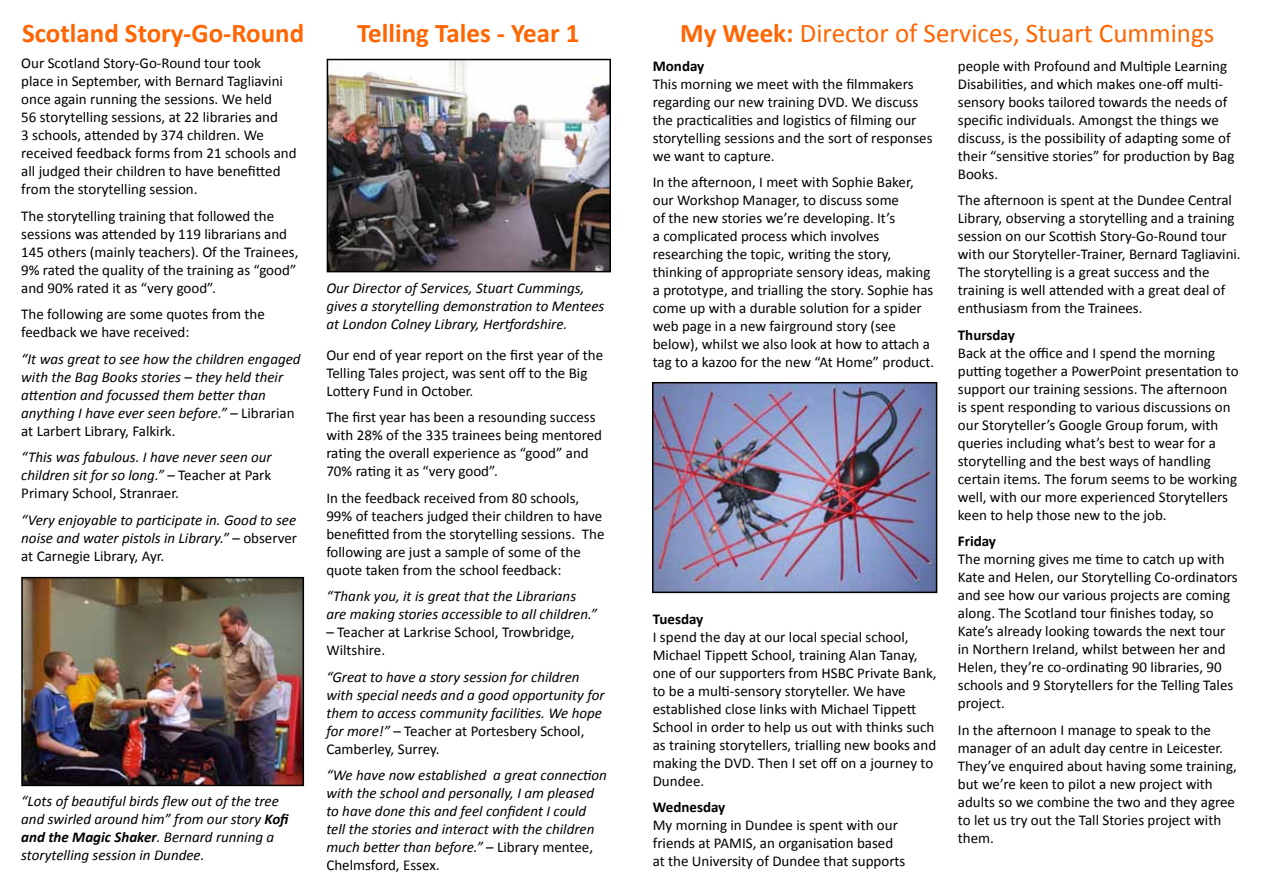
<style>
.page{position:relative;width:1263px;height:893px;background:#fff}
.page>*{position:absolute;margin:0;border:0;box-sizing:border-box;transform-origin:0 0}
.t1{font:27px "Calibri";color:#ff6500}
.t2{font:700 27px "Calibri";color:#ff6500}
.t3{font:15px/18px "Calibri";color:#000}
.t4{font:italic 15px/18px "Calibri";color:#000}
.t5{font:700 15px "Calibri";color:#000}
.s1{font-style:normal}
.s2{font-weight:700}
</style>
<div class="page">
<img style="left:655px;top:385px;width:279px;height:205px">
<div style="left:652px;top:382px;width:285px;height:211px;border:2px solid #000"></div>
<img style="left:24px;top:580px;width:277px;height:203px">
<div style="left:21px;top:577px;width:283px;height:209px;border:2px solid #000"></div>
<img style="left:330px;top:62px;width:278px;height:207px">
<div style="left:327px;top:59px;width:284px;height:213px;border:2px solid #000"></div>
<h1 class="t2" style="left:22px;top:16px;width:284px">Scotland Story-Go-Round</h1>
<p class="t3" style="left:21px;top:53px;width:277px">Our Scotland Story-Go-Round tour took place in September, with Bernard Tagliavini once again running the sessions. We held<br>56 storytelling sessions, at 22 libraries and<br>3 schools, attended by 374 children. We received feedback forms from 21 schools and all judged their children to have benefitted from the storytelling session.</p>
<p class="t3" style="left:21px;top:206px;width:279px">The storytelling training that followed the sessions was attended by 119 librarians and 145 others (mainly teachers). Of the Trainees, 9% rated the quality of the training as “good” and 90% rated it as “very good”.</p>
<p class="t3" style="left:21px;top:304px;width:245px">The following are some quotes from the feedback we have received:</p>
<p class="t4" style="left:21px;top:349px;width:281px">“It was great to see how the children engaged with the Bag Books stories – they held their attention and focussed them better than anything I have ever seen before.” <span class="s1">– Librarian at Larbert Library, Falkirk.</span></p>
<p class="t4" style="left:21px;top:447px;width:252px;text-align:justify">“This was fabulous. I have never seen our children sit for so long.” <span class="s1">– Teacher at Park Primary School, Stranraer.</span></p>
<p class="t4" style="left:21px;top:510px;width:277px;text-align:justify">“Very enjoyable to participate in. Good to see noise and water pistols in Library.” <span class="s1">– observer at Carnegie Library, Ayr.</span></p>
<p class="t4" style="left:21px;top:792px;width:271px">“Lots of beautiful birds flew out of the tree and swirled around him” from our story <span class="s2">Kofi and the Magic Shaker</span>. Bernard running a storytelling session in Dundee.</p>
<h1 class="t2" style="left:357px;top:16px;width:224px">Telling Tales - Year 1</h1>
<p class="t4" style="left:326px;top:279px;width:280px">Our Director of Services, Stuart Cummings, gives a storytelling demonstration to Mentees at London Colney Library, Hertfordshire.</p>
<p class="t3" style="left:326px;top:345px;width:278px">Our end of year report on the first year of the<br>Telling Tales project, was sent off to the Big<br>Lottery Fund in October.</p>
<p class="t3" style="left:326px;top:407px;width:277px">The first year has been a resounding success with 28% of the 335 trainees being mentored rating the overall experience as “good” and 70% rating it as “very good”.</p>
<p class="t3" style="left:326px;top:488px;width:280px">In the feedback received from 80 schools, 99% of teachers judged their children to have benefitted from the storytelling sessions. The following are just a sample of some of the quote taken from the school feedback:</p>
<p class="t4" style="left:326px;top:586px;width:272px">“Thank you, it is great that the Librarians are making stories accessible to all children.”</p>
<p class="t3" style="left:326px;top:622px;width:250px">– Teacher at Larkrise School, Trowbridge,<br>Wiltshire.</p>
<p class="t4" style="left:326px;top:667px;width:280px">“Great to have a story session for children with special needs and a good opportunity for them to access community facilities. We hope for more!” <span class="s1">– Teacher at Portesbery School, Camberley, Surrey.</span></p>
<p class="t4" style="left:326px;top:765px;width:282px">“We have now established a great connection with the school and personally, I am pleased to have done this and feel confident I could tell the stories and interact with the children much better than before.” <span class="s1">– Library mentee, Chelmsford, Essex.</span></p>
<h1 class="t1" style="left:680px;top:16px;width:536px"><span class="s2">My Week:</span> Director of Services, Stuart Cummings</h1>
<p class="t5" style="left:653px;top:56px;width:53px">Monday</p>
<p class="t3" style="left:653px;top:74px;width:281px">This morning we meet with the filmmakers regarding our new training DVD. We discuss the practicalities and logistics of filming our storytelling sessions and the sort of responses we want to capture.</p>
<p class="t3" style="left:653px;top:173px;width:283px">In the afternoon, I meet with Sophie Baker, our Workshop Manager, to discuss some<br>of the new stories we’re developing. It’s<br>a complicated process which involves researching the topic, writing the story, thinking of appropriate sensory ideas, making a prototype, and trialling the story. Sophie has come up with a durable solution for a spider web page in a new fairground story (see below), whilst we also look at how to attach a tag to a kazoo for the new “At Home” product.</p>
<p class="t3" style="left:958px;top:56px;width:278px">people with Profound and Multiple Learning Disabilities, and which makes one-off multi&shy;sensory books tailored towards the needs of specific individuals. Amongst the things we discuss, is the possibility of adapting some of their “sensitive stories” for production by Bag Books.</p>
<p class="t3" style="left:958px;top:191px;width:284px">The afternoon is spent at the Dundee Central Library, observing a storytelling and a training session on our Scottish Story-Go-Round tour with our Storyteller-Trainer, Bernard Tagliavini.<br>The storytelling is a great success and the training is well attended with a great deal of enthusiasm from the Trainees.</p>
<p class="t5" style="left:958px;top:326px;width:58px">Thursday</p>
<p class="t3" style="left:958px;top:343px;width:282px">Back at the office and I spend the morning putting together a PowerPoint presentation to support our training sessions. The afternoon is spent responding to various discussions on our Storyteller’s Google Group forum, with queries including what’s best to wear for a storytelling and the best ways of handling certain items. The forum seems to be working well, with our more experienced Storytellers keen to help those new to the job.</p>
<p class="t5" style="left:958px;top:532px;width:40px">Friday</p>
<p class="t3" style="left:958px;top:550px;width:281px">The morning gives me time to catch up with Kate and Helen, our Storytelling Co-ordinators and see how our various projects are coming along. The Scotland tour finishes today, so Kate’s already looking towards the next tour in Northern Ireland, whilst between her and Helen, they’re co-ordinating 90 libraries, 90 schools and 9 Storytellers for the Telling Tales project.</p>
<p class="t3" style="left:958px;top:720px;width:281px">In the afternoon I manage to speak to the manager of an adult day centre in Leicester.<br>They’ve enquired about having some training, but we’re keen to pilot a new project with adults so we combine the two and they agree to let us try out the Tall Stories project with them.</p>
<p class="t5" style="left:653px;top:610px;width:52px">Tuesday</p>
<p class="t3" style="left:653px;top:627px;width:285px">I spend the day at our local special school, Michael Tippett School, training Alan Tanay, one of our supporters from HSBC Private Bank, to be a multi-sensory storyteller. We have established close links with Michael Tippett School in order to help us out with thinks such as training storytellers, trialling new books and making the DVD. Then I set off on a journey to Dundee.</p>
<p class="t5" style="left:653px;top:798px;width:74px">Wednesday</p>
<p class="t3" style="left:653px;top:816px;width:254px">My morning in Dundee is spent with our friends at PAMIS, an organisation based at the University of Dundee that supports</p>
</div>
